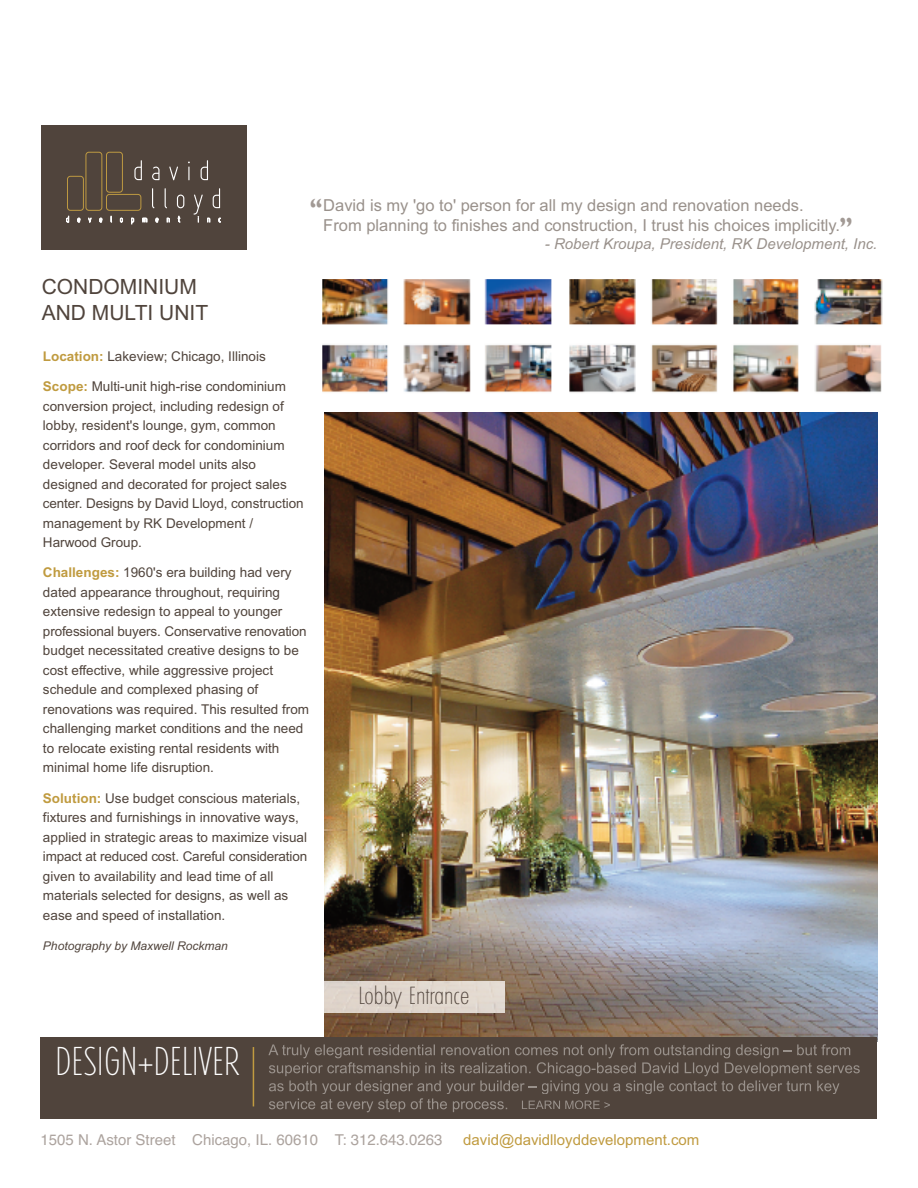
<style>
.page{position:relative;width:918px;height:1188px;background:#fff}
.page>*{position:absolute;margin:0;border:0;box-sizing:border-box;transform-origin:0 0}
.t1{font:200 condensed 39px "Limerick";color:#fff}
.t2{font:36.75px "Gill Sans";color:#a29a95}
.t3{font:200 condensed 24px "Limerick";color:#50443c}
.t4{font:21px/25.2px "Arial";color:#50443c}
.t5{font:16.5px/19.8px "Arial";color:#99918b}
.t6{font:15px "Helvetica";color:#aca39e}
.t7{font:italic 15px "Arial";color:#99918b}
.t8{font:15px "Arial";color:#c09b40}
.t9{font:13.5px/19.5px "Arial";color:#50443c}
.t10{font:italic 12px "Arial";color:#50443c}
.s1{font-weight:700;color:#c09b40}
</style>
<div class="page">
<img style="left:324px;top:413px;width:554px;height:624px">
<div style="left:40px;top:1037px;width:838px;height:81px;background:#50443c"></div>
<div style="left:41px;top:125px;width:206px;height:124px;background:#50443c"></div>
<svg style="left:66px;top:152px;width:155px;height:72px"></svg>
<svg style="left:784px;top:1044px;width:66px;height:11px"></svg>
<svg style="left:529px;top:1080px;width:103px;height:14px"></svg>
<svg style="left:268px;top:1044px;width:91px;height:65px"></svg>
<svg style="left:522px;top:1100px;width:88px;height:9px"></svg>
<hr style="left:253px;top:1047px;width:1px;height:59px;background:#c09b40">
<div style="left:324px;top:981px;width:181px;height:31px;background:#e0d6cd"></div>
<img style="left:323px;top:279px;width:560px;height:114px">
<h2 class="t2" style="left:309px;top:190px;width:16px">‘‘</h2>
<p class="t5" style="left:323px;top:195px;width:518px">David is my 'go to' person for all my design and renovation needs.<br>From planning to finishes and construction, I trust his choices implicitly.</p>
<p class="t7" style="left:545px;top:236px;width:334px">- Robert Kroupa, President, RK Development, Inc.</p>
<h2 class="t2" style="left:839px;top:209px;width:16px">’’</h2>
<h3 class="t4" style="left:42px;top:275px;width:168px">CONDOMINIUM<br>AND MULTI UNIT</h3>
<p class="t9" style="left:43px;top:346px;width:224px"><span class="s1">Location:</span> Lakeview; Chicago, Illinois</p>
<p class="t9" style="left:43px;top:377px;width:262px"><span class="s1">Scope:</span> Multi-unit high-rise condominium conversion project, including redesign of lobby, resident's lounge, gym, common corridors and roof deck for condominium developer. Several model units also designed and decorated for project sales center. Designs by David Lloyd, construction management by RK Development / Harwood Group.</p>
<p class="t9" style="left:43px;top:563px;width:268px"><span class="s1">Challenges:</span> 1960's era building had very dated appearance throughout, requiring extensive redesign to appeal to younger professional buyers. Conservative renovation budget necessitated creative designs to be cost effective, while aggressive project schedule and complexed phasing of renovations was required. This resulted from challenging market conditions and the need to relocate existing rental residents with minimal home life disruption.</p>
<p class="t9" style="left:43px;top:788px;width:266px"><span class="s1">Solution:</span> Use budget conscious materials, fixtures and furnishings in innovative ways, applied in strategic areas to maximize visual impact at reduced cost. Careful consideration given to availability and lead time of all materials selected for designs, as well as ease and speed of installation.</p>
<p class="t10" style="left:43px;top:939px;width:186px">Photography by Maxwell Rockman</p>
<h1 class="t1" style="left:55px;top:1039px;width:186px">DESIGN+DELIVER</h1>
<h3 class="t3" style="left:359px;top:982px;width:112px">Lobby Entrance</h3>
<p class="t6" style="left:40px;top:1131px;width:403px">1505 N. Astor Street Chicago, IL. 60610 T: 312.643.0263</p>
<p class="t8" style="left:463px;top:1131px;width:238px">david@davidlloyddevelopment.com</p>
</div>
